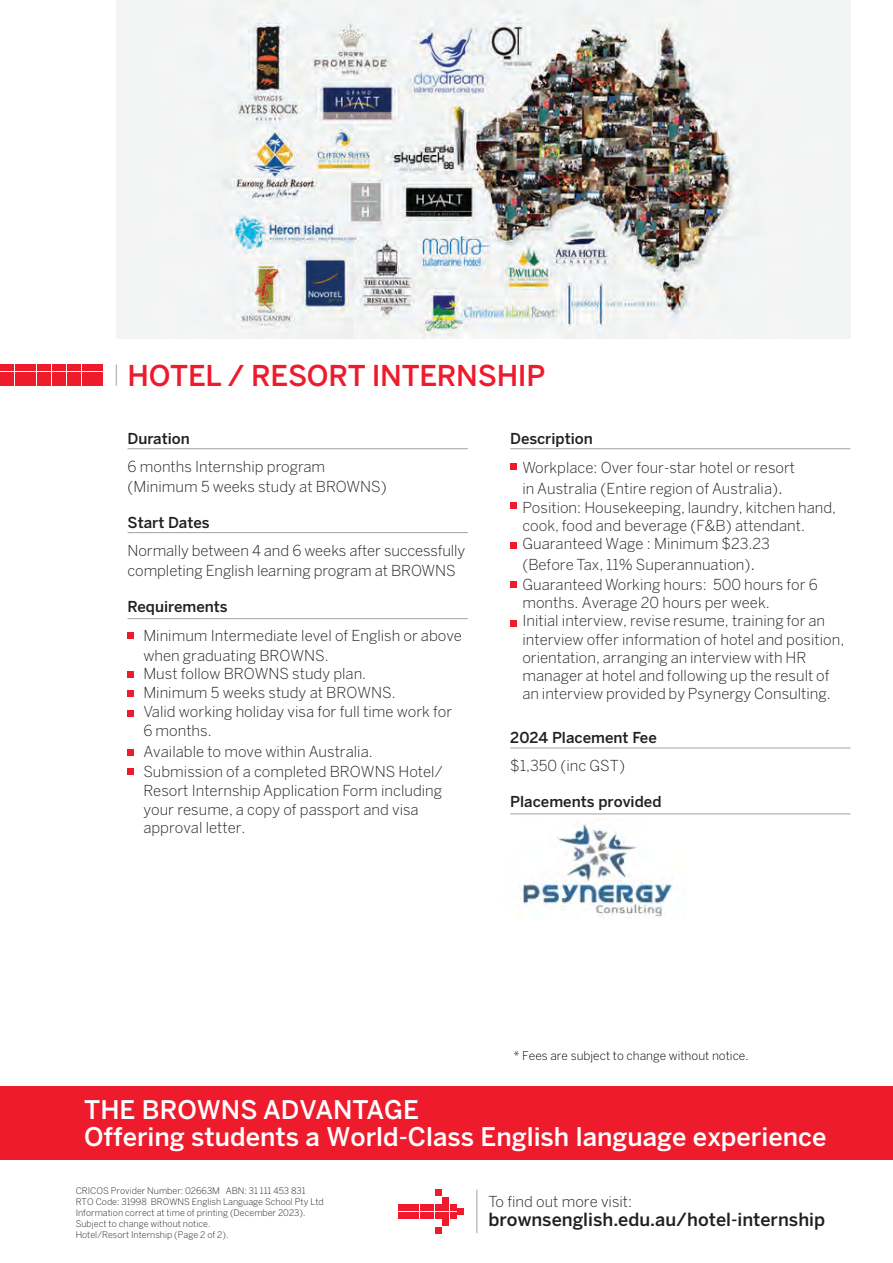
<style>
.page{position:relative;width:893px;height:1263px;background:#fff}
.page>*{position:absolute;margin:0;border:0;box-sizing:border-box;transform-origin:0 0}
.t1{font:500 28.5px "Benton Sans";letter-spacing:-.01em;color:#ee1b2d}
.t2{font:500 25.5px/27.2px "Benton Sans";color:#fff}
.t3{font:500 18px "Benton Sans";color:#231f20}
.t4{font:300 15px/19px "Benton Sans";color:#231f20}
.t5{font:500 15px "Benton Sans";color:#231f20}
.t6{font:300 12px "Benton Sans";color:#000}
.t7{font:300 9px/11.2px "Benton Sans";color:#231f20}
.s1{font-size:18px}
</style>
<div class="page">
<div style="left:457px;top:1208px;width:7px;height:6px;background:#ee1b2d"></div>
<div style="left:442px;top:1204px;width:7px;height:7px;background:#ee1b2d"></div>
<div style="left:450px;top:1204px;width:6px;height:7px;background:#ee1b2d"></div>
<div style="left:442px;top:1212px;width:7px;height:6px;background:#ee1b2d"></div>
<svg style="left:450px;top:1212px;width:6px;height:6px"></svg>
<div style="left:435px;top:1204px;width:6px;height:7px;background:#ee1b2d"></div>
<div style="left:428px;top:1204px;width:6px;height:7px;background:#ee1b2d"></div>
<svg style="left:428px;top:1212px;width:13px;height:6px"></svg>
<div style="left:420px;top:1204px;width:7px;height:7px;background:#ee1b2d"></div>
<div style="left:420px;top:1212px;width:7px;height:6px;background:#ee1b2d"></div>
<div style="left:413px;top:1204px;width:6px;height:7px;background:#ee1b2d"></div>
<svg style="left:413px;top:1212px;width:6px;height:6px"></svg>
<div style="left:405px;top:1204px;width:7px;height:7px;background:#ee1b2d"></div>
<div style="left:405px;top:1212px;width:7px;height:6px;background:#ee1b2d"></div>
<div style="left:398px;top:1204px;width:6px;height:7px;background:#ee1b2d"></div>
<svg style="left:398px;top:1212px;width:6px;height:6px"></svg>
<div style="left:442px;top:1219px;width:7px;height:7px;background:#ee1b2d"></div>
<svg style="left:435px;top:1227px;width:6px;height:6px"></svg>
<div style="left:442px;top:1197px;width:7px;height:6px;background:#ee1b2d"></div>
<div style="left:435px;top:1189px;width:6px;height:7px;background:#ee1b2d"></div>
<hr style="left:476px;top:1189px;width:1px;height:44px;background:#a2a1a3">
<div style="left:0;top:1086px;width:893px;height:74px;background:#ee1b2d"></div>
<img style="left:117px;top:0;width:733px;height:338px">
<div style="left:510px;top:464px;width:7px;height:6px;background:#ee1b2d"></div>
<div style="left:510px;top:503px;width:7px;height:6px;background:#ee1b2d"></div>
<div style="left:510px;top:542px;width:7px;height:6px;background:#ee1b2d"></div>
<div style="left:510px;top:581px;width:7px;height:6px;background:#ee1b2d"></div>
<div style="left:510px;top:620px;width:7px;height:6px;background:#ee1b2d"></div>
<svg style="left:128px;top:632px;width:6px;height:6px"></svg>
<div style="left:128px;top:690px;width:6px;height:7px;background:#ee1b2d"></div>
<svg style="left:128px;top:710px;width:6px;height:6px"></svg>
<svg style="left:128px;top:749px;width:6px;height:6px"></svg>
<div style="left:128px;top:768px;width:6px;height:7px;background:#ee1b2d"></div>
<hr style="left:128px;top:448px;width:340px;height:1px;background:#a2a1a3">
<hr style="left:510px;top:448px;width:340px;height:1px;background:#a2a1a3">
<hr style="left:510px;top:748px;width:340px;height:1px;background:#a2a1a3">
<hr style="left:510px;top:814px;width:340px;height:1px;background:#a2a1a3">
<hr style="left:128px;top:532px;width:340px;height:1px;background:#a2a1a3">
<hr style="left:128px;top:618px;width:340px;height:1px;background:#a2a1a3">
<div style="left:89px;top:365px;width:7px;height:6px;background:#ee1b2d"></div>
<div style="left:89px;top:372px;width:7px;height:6px;background:#ee1b2d"></div>
<div style="left:89px;top:379px;width:7px;height:7px;background:#ee1b2d"></div>
<svg style="left:97px;top:365px;width:6px;height:13px"></svg>
<div style="left:97px;top:379px;width:6px;height:7px;background:#ee1b2d"></div>
<svg style="left:82px;top:365px;width:6px;height:13px"></svg>
<div style="left:82px;top:379px;width:6px;height:7px;background:#ee1b2d"></div>
<div style="left:74px;top:365px;width:7px;height:6px;background:#ee1b2d"></div>
<div style="left:74px;top:372px;width:7px;height:6px;background:#ee1b2d"></div>
<div style="left:74px;top:379px;width:7px;height:7px;background:#ee1b2d"></div>
<div style="left:67px;top:379px;width:6px;height:7px;background:#ee1b2d"></div>
<div style="left:60px;top:379px;width:6px;height:7px;background:#ee1b2d"></div>
<div style="left:52px;top:379px;width:6px;height:7px;background:#ee1b2d"></div>
<div style="left:37px;top:365px;width:7px;height:6px;background:#ee1b2d"></div>
<div style="left:22px;top:365px;width:7px;height:6px;background:#ee1b2d"></div>
<div style="left:7px;top:365px;width:7px;height:6px;background:#ee1b2d"></div>
<svg style="left:45px;top:365px;width:28px;height:13px"></svg>
<div style="left:37px;top:372px;width:7px;height:6px;background:#ee1b2d"></div>
<svg style="left:30px;top:365px;width:6px;height:13px"></svg>
<div style="left:22px;top:372px;width:7px;height:6px;background:#ee1b2d"></div>
<svg style="left:15px;top:365px;width:6px;height:13px"></svg>
<div style="left:7px;top:372px;width:7px;height:6px;background:#ee1b2d"></div>
<svg style="left:0;top:365px;width:6px;height:13px"></svg>
<div style="left:45px;top:379px;width:6px;height:7px;background:#ee1b2d"></div>
<div style="left:37px;top:379px;width:7px;height:7px;background:#ee1b2d"></div>
<div style="left:30px;top:379px;width:6px;height:7px;background:#ee1b2d"></div>
<div style="left:22px;top:379px;width:7px;height:7px;background:#ee1b2d"></div>
<div style="left:15px;top:379px;width:6px;height:7px;background:#ee1b2d"></div>
<div style="left:7px;top:379px;width:7px;height:7px;background:#ee1b2d"></div>
<div style="left:0;top:379px;width:6px;height:7px;background:#ee1b2d"></div>
<svg style="left:116px;top:365px;width:1px;height:21px"></svg>
<img style="left:521px;top:818px;width:151px;height:100px">
<svg style="left:128px;top:671px;width:6px;height:6px"></svg>
<h1 class="t1" style="left:128px;top:358px;width:419px">HOTEL / RESORT INTERNSHIP</h1>
<p class="t5" style="left:128px;top:430px;width:64px">Duration</p>
<p class="t4" style="left:128px;top:457px;width:261px;line-height:19.5px">6 months Internship program (Minimum 5 weeks study at BROWNS)</p>
<p class="t5" style="left:128px;top:514px;width:83px">Start Dates</p>
<p class="t4" style="left:128px;top:541px;width:339px;line-height:19.5px">Normally between 4 and 6 weeks after successfully completing English learning program at BROWNS</p>
<p class="t5" style="left:128px;top:598px;width:102px">Requirements</p>
<p class="t4" style="left:143px;top:625px;width:320px">Minimum Intermediate level of English or above when graduating BROWNS.<br>Must follow BROWNS study plan.<br>Minimum 5 weeks study at BROWNS.<br>Valid working holiday visa for full time work for<br>6 months.</p>
<p class="t4" style="left:143px;top:742px;width:301px">Available to move within Australia.<br>Submission of a completed BROWNS Hotel/ Resort Internship Application Form including your resume, a copy of passport and visa approval letter.</p>
<p class="t5" style="left:510px;top:430px;width:84px">Description</p>
<p class="t4" style="left:522px;top:458px;width:315px">Workplace: Over four-star hotel or resort<br>in Australia (Entire region of Australia)<span class="s1">.<br></span>Position: Housekeeping, laundry, kitchen hand, cook, food and beverage (F&amp;B) attendant.<br>Guaranteed Wage : Minimum $23.23</p>
<p class="t4" style="left:522px;top:555px;width:297px;line-height:19.6px">(Before Tax, 11% Superannuation)<span class="s1">.<br></span>Guaranteed Working hours: 500 hours for 6</p>
<p class="t4" style="left:522px;top:593px;width:323px;line-height:18.3px">months. Average 20 hours per week.<br>Initial interview, revise resume, training for an interview offer information of hotel and position, orientation, arranging an interview with HR manager at hotel and following up the result of an interview provided by Psynergy Consulting.</p>
<p class="t5" style="left:510px;top:729px;width:148px">2024 Placement Fee</p>
<p class="t4" style="left:510px;top:755px;width:116px">$1,350 (inc GST)</p>
<p class="t5" style="left:510px;top:793px;width:153px">Placements provided</p>
<p class="t6" style="left:513px;top:1048px;width:237px">* Fees are subject to change without notice.</p>
<h2 class="t2" style="left:84px;top:1096px;width:744px">THE BROWNS ADVANTAGE<br>Offering students a World-Class English language experience</h2>
<p class="t7" style="left:76px;top:1185px;width:250px">CRICOS Provider Number: 02663M ABN: 31 111 453 831<br>RTO Code: 31998 BROWNS English Language School Pty Ltd Information correct at time of printing (December 2023).<br>Subject to change without notice.<br>Hotel/Resort Internship (Page 2 of 2).</p>
<p class="t4" style="left:489px;top:1192px;width:145px">To find out more visit:</p>
<p class="t3" style="left:489px;top:1209px;width:338px">brownsenglish.edu.au/hotel-internship</p>
</div>
